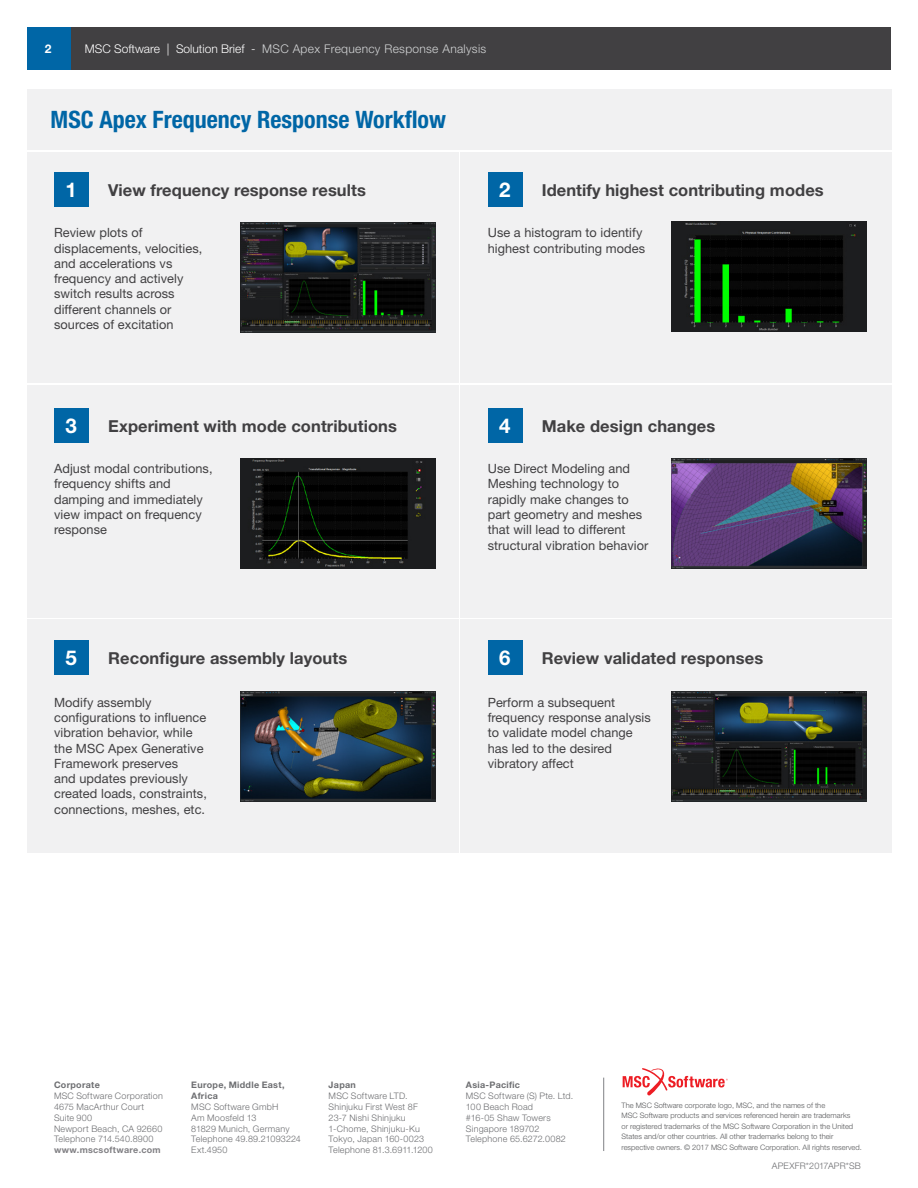
<style>
.page{position:relative;width:918px;height:1188px;background:#fff}
.page>*{position:absolute;margin:0;border:0;box-sizing:border-box;transform-origin:0 0}
.t1{font:700 condensed 24px "Helvetica Neue LT Pro";color:#0066a6}
.t2{font:700 20.4px "Helvetica Neue LT Pro";color:#fff}
.t3{font:700 16.5px "Helvetica Neue LT Pro";letter-spacing:.005em;color:#414042}
.t4{font:12.75px/15.3px "Helvetica Neue LT Pro";letter-spacing:.005em;color:#414042}
.t5{font:300 12px "Helvetica Neue LT Pro";letter-spacing:.025em;color:#d1d3d4}
.t6{font:700 12px "Helvetica Neue LT Pro";color:#fff}
.t7{font:300 9px/10.8px "Helvetica Neue LT Pro";letter-spacing:.025em;color:#6d6e71}
.t8{font:700 9px/10.8px "Helvetica Neue LT Pro";letter-spacing:.03em;color:#6d6e71}
.t9{font:700 9px "Helvetica Neue LT Pro";letter-spacing:.03em;color:#807f83}
.t10{font:300 7.5px/10.5px "Helvetica Neue LT Pro";color:#58595b}
.s1{color:#fff}
</style>
<div class="page">
<div style="left:27px;top:90px;width:864px;height:60px;background:#f1f1f2"></div>
<div style="left:460px;top:152px;width:431px;height:230px;background:#f1f1f2"></div>
<div style="left:27px;top:152px;width:431px;height:230px;background:#f1f1f2"></div>
<div style="left:54px;top:173px;width:35px;height:34px;background:#0066a6"></div>
<div style="left:488px;top:173px;width:34px;height:34px;background:#0066a6"></div>
<img style="left:241px;top:222px;width:195px;height:110px">
<img style="left:671px;top:221px;width:195px;height:110px">
<div style="left:460px;top:385px;width:431px;height:232px;background:#f1f1f2"></div>
<div style="left:27px;top:385px;width:431px;height:232px;background:#f1f1f2"></div>
<div style="left:54px;top:409px;width:35px;height:34px;background:#0066a6"></div>
<div style="left:488px;top:409px;width:34px;height:34px;background:#0066a6"></div>
<img style="left:241px;top:459px;width:195px;height:109px">
<img style="left:671px;top:459px;width:195px;height:110px">
<div style="left:460px;top:619px;width:431px;height:233px;background:#f1f1f2"></div>
<div style="left:27px;top:619px;width:431px;height:233px;background:#f1f1f2"></div>
<div style="left:54px;top:641px;width:35px;height:34px;background:#0066a6"></div>
<div style="left:488px;top:641px;width:34px;height:34px;background:#0066a6"></div>
<img style="left:241px;top:692px;width:195px;height:110px">
<img style="left:671px;top:692px;width:195px;height:110px">
<div style="left:69px;top:27px;width:822px;height:43px;background:#414042"></div>
<div style="left:27px;top:27px;width:43px;height:43px;background:#0066a6"></div>
<svg style="left:623px;top:1068px;width:105px;height:28px"></svg>
<hr style="left:603px;top:1078px;width:1px;height:73px;background:#808285">
<p class="t6" style="left:45px;top:41px;width:8px">2</p>
<p class="t5" style="left:85px;top:42px;width:403px"><span class="s1">MSC Software | Solution Brief -</span> MSC Apex Frequency Response Analysis</p>
<h1 class="t1" style="left:51px;top:105px;width:397px">MSC Apex Frequency Response Workflow</h1>
<h2 class="t2" style="left:66px;top:177px;width:13px">1</h2>
<h2 class="t2" style="left:499px;top:177px;width:13px">2</h2>
<p class="t3" style="left:108px;top:180px;width:259px">View frequency response results</p>
<p class="t3" style="left:542px;top:179px;width:284px">Identify highest contributing modes</p>
<p class="t4" style="left:54px;top:225px;width:150px">Review plots of displacements, velocities, and accelerations vs frequency and actively switch results across different channels or sources of excitation</p>
<p class="t4" style="left:488px;top:225px;width:159px">Use a histogram to identify highest contributing modes</p>
<h2 class="t2" style="left:66px;top:413px;width:13px">3</h2>
<h2 class="t2" style="left:499px;top:413px;width:13px">4</h2>
<p class="t3" style="left:108px;top:416px;width:290px">Experiment with mode contributions</p>
<p class="t3" style="left:542px;top:416px;width:175px">Make design changes</p>
<p class="t4" style="left:54px;top:461px;width:160px">Adjust modal contributions, frequency shifts and damping and immediately view impact on frequency response</p>
<p class="t4" style="left:488px;top:461px;width:162px">Use Direct Modeling and<br>Meshing technology to rapidly make changes to part geometry and meshes that will lead to different structural vibration behavior</p>
<h2 class="t2" style="left:66px;top:645px;width:13px">5</h2>
<h2 class="t2" style="left:499px;top:645px;width:13px">6</h2>
<p class="t3" style="left:108px;top:647px;width:240px">Reconfigure assembly layouts</p>
<p class="t3" style="left:542px;top:647px;width:223px">Review validated responses</p>
<p class="t4" style="left:54px;top:694px;width:154px">Modify assembly configurations to influence vibration behavior, while the MSC Apex Generative<br>Framework preserves<br>and updates previously created loads, constraints, connections, meshes, etc.</p>
<p class="t4" style="left:488px;top:694px;width:165px">Perform a subsequent frequency response analysis to validate model change has led to the desired vibratory affect</p>
<p class="t8" style="left:54px;top:1080px;width:47px">Corporate</p>
<p class="t7" style="left:54px;top:1090px;width:110px">MSC Software Corporation<br>4675 MacArthur Court<br>Suite 900<br>Newport Beach, CA 92660<br>Telephone 714.540.8900</p>
<p class="t9" style="left:54px;top:1144px;width:108px">www.mscsoftware.com</p>
<p class="t8" style="left:191px;top:1080px;width:95px">Europe, Middle East,<br>Africa</p>
<p class="t7" style="left:191px;top:1101px;width:111px">MSC Software GmbH<br>Am Moosfeld 13<br>81829 Munich, Germany<br>Telephone 49.89.21093224<br>Ext.4950</p>
<p class="t8" style="left:329px;top:1080px;width:29px">Japan</p>
<p class="t7" style="left:329px;top:1090px;width:106px">MSC Software LTD.<br>Shinjuku First West 8F<br>23-7 Nishi Shinjuku<br>1-Chome, Shinjuku-Ku<br>Tokyo, Japan 160-0023<br>Telephone 81.3.6911.1200</p>
<p class="t8" style="left:466px;top:1080px;width:56px">Asia-Pacific</p>
<p class="t7" style="left:466px;top:1090px;width:109px">MSC Software (S) Pte. Ltd.<br>100 Beach Road<br>#16-05 Shaw Towers<br>Singapore 189702<br>Telephone 65.6272.0082</p>
<p class="t10" style="left:622px;top:1099px;width:242px">The MSC Software corporate logo, MSC, and the names of the<br>MSC Software products and services referenced herein are trademarks<br>or registered trademarks of the MSC Software Corporation in the United States and/or other countries. All other trademarks belong to their respective owners. © 2017 MSC Software Corporation. All rights reserved.</p>
<p class="t7" style="left:772px;top:1160px;width:91px">APEXFR*2017APR*SB</p>
</div>
